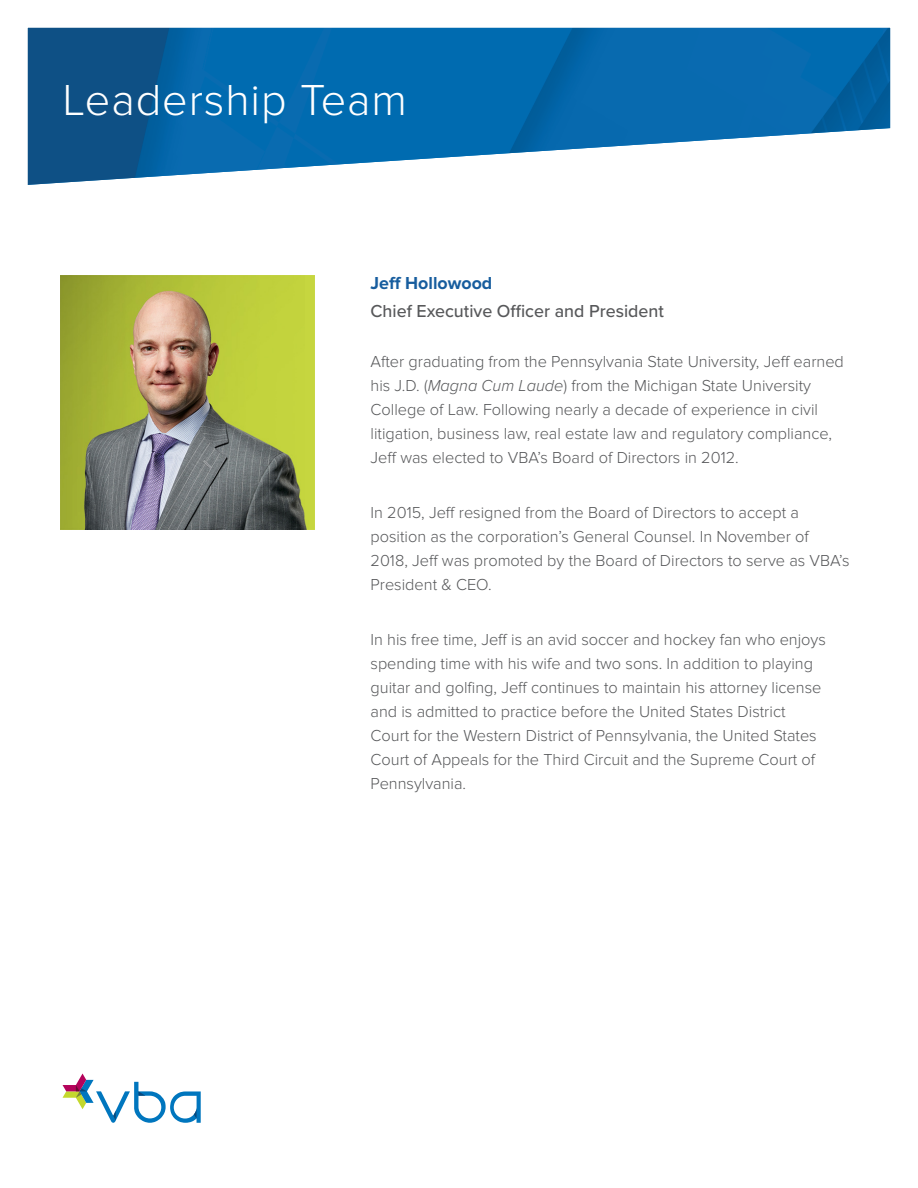
<style>
.page{position:relative;width:918px;height:1188px;background:#fff}
.page>*{position:absolute;margin:0;border:0;box-sizing:border-box;transform-origin:0 0}
.Body_Copy{font:300 45px "Proxima Nova";letter-spacing:.02em;color:#fff}
.Body_Copy-2{font:500 18px "Proxima Nova";color:#57585a}
.Body_Copy-3{font:700 18px "Proxima Nova";color:#175d9e}
.Body_Copy-4{font:300 16.5px/24px "Proxima Nova";color:#57585a}
.s1{font-style:italic}
</style>
<div class="page">
<svg style="left:27px;top:27px;width:864px;height:158px"></svg>
<svg style="left:63px;top:1074px;width:138px;height:49px"></svg>
<img style="left:60px;top:275px;width:255px;height:255px">
<p class="Body_Copy" style="left:63px;top:74px;width:346px">Leadership Team</p>
<p class="Body_Copy-3" style="left:371px;top:273px;width:123px">Jeff Hollowood</p>
<p class="Body_Copy-2" style="left:371px;top:298px;width:295px">Chief Executive Officer and President</p>
<p class="Body_Copy-4" style="left:371px;top:350px;width:475px">After graduating from the Pennsylvania State University, Jeff earned his J.D. (<span class="s1">Magna Cum Laude</span>) from the Michigan State University College of Law. Following nearly a decade of experience in civil litigation, business law, real estate law and regulatory compliance, Jeff was elected to VBA’s Board of Directors in 2012.</p>
<p class="Body_Copy-4" style="left:371px;top:501px;width:481px">In 2015, Jeff resigned from the Board of Directors to accept a position as the corporation’s General Counsel. In November of 2018, Jeff was promoted by the Board of Directors to serve as VBA’s President &amp; CEO.</p>
<p class="Body_Copy-4" style="left:371px;top:627px;width:457px">In his free time, Jeff is an avid soccer and hockey fan who enjoys spending time with his wife and two sons. In addition to playing guitar and golfing, Jeff continues to maintain his attorney license and is admitted to practice before the United States District Court for the Western District of Pennsylvania, the United States Court of Appeals for the Third Circuit and the Supreme Court of Pennsylvania.</p>
</div>
